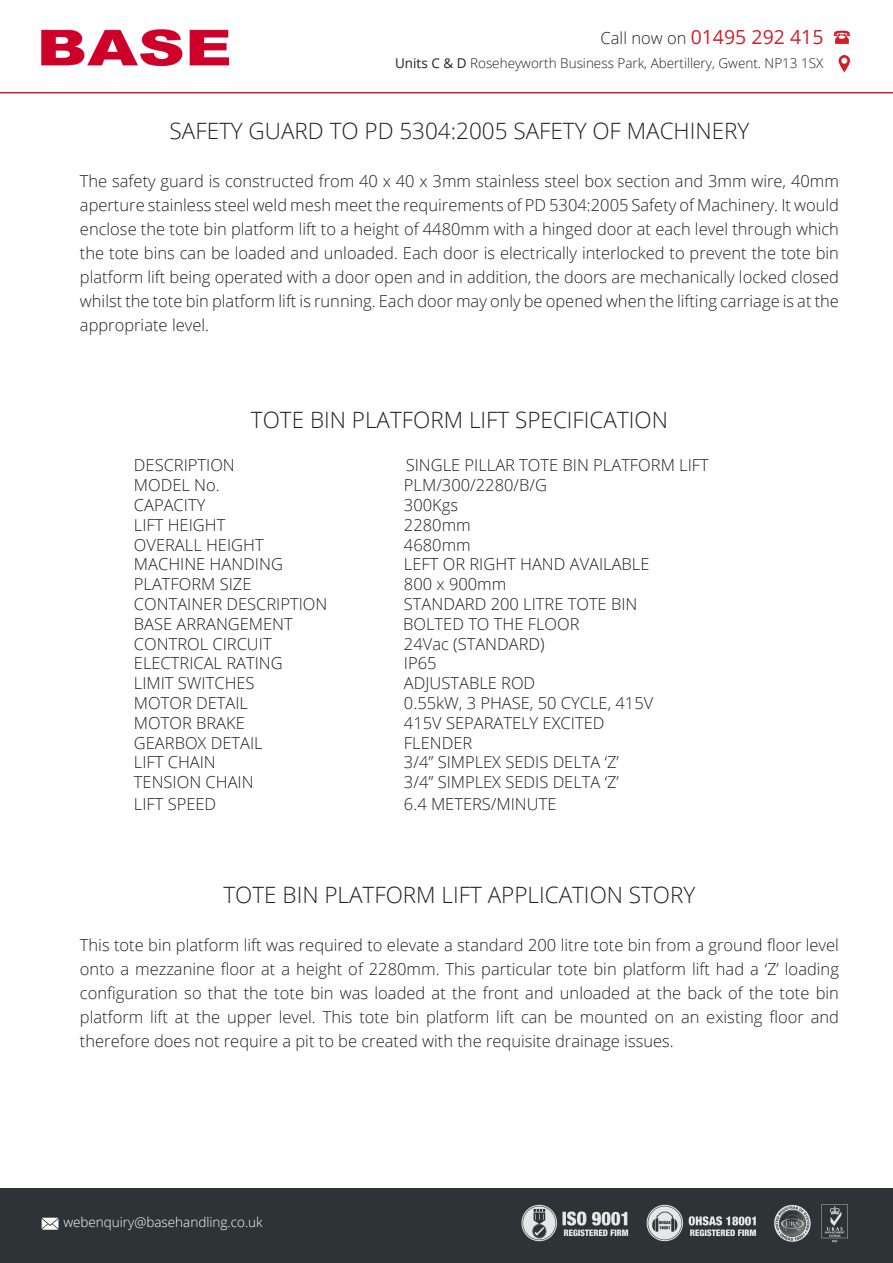
<style>
.page{position:relative;width:893px;height:1263px;background:#fff}
.page>*{position:absolute;margin:0;border:0;box-sizing:border-box;transform-origin:0 0}
.Heading_2{font:300 22.5px "Open Sans";color:#231f20}
.t1{font:19.5px "Open Sans";color:#d0202c}
.t2{font:300 16.5px/24px "Open Sans";color:#231f20;text-align:justify}
.t3{font:300 13.5px "Open Sans";color:#231f20}
.t4{font:300 13.5px "Open Sans";color:#fff}
.s1{font-weight:300;font-size:16.5px;color:#231f20}
.s2{font-weight:400}
</style>
<div class="page">
<img style="left:42px;top:29px;width:187px;height:36px">
<hr style="left:0;top:92px;width:893px;height:1px;background:#d0202c">
<div style="left:0;top:1188px;width:893px;height:75px;background:#2e3436"></div>
<img style="left:834px;top:31px;width:16px;height:13px">
<svg style="left:838px;top:55px;width:12px;height:17px"></svg>
<img style="left:774px;top:1204px;width:74px;height:39px">
<img style="left:646px;top:1204px;width:110px;height:38px">
<img style="left:521px;top:1204px;width:108px;height:38px">
<svg style="left:42px;top:1218px;width:16px;height:12px"></svg>
<p class="t1" style="left:601px;top:24px;width:224px"><span class="s1">Call now on</span> 01495 292 415</p>
<p class="t3" style="left:395px;top:54px;width:430px"><span class="s2">Units C &amp; D</span> Roseheyworth Business Park, Abertillery, Gwent. NP13 1SX</p>
<p class="Heading_2" style="left:170px;top:116px;width:581px">SAFETY GUARD TO PD 5304:2005 SAFETY OF MACHINERY</p>
<p class="t2" style="left:80px;top:168px;width:760px">The safety guard is constructed from 40 x 40 x 3mm stainless steel box section and 3mm wire, 40mm</p>
<p class="t2" style="left:80px;top:192px;width:761px">aperture stainless steel weld mesh meet the requirements of PD 5304:2005 Safety of Machinery. It would enclose the tote bin platform lift to a height of 4480mm with a hinged door at each level through which the tote bins can be loaded and unloaded. Each door is electrically interlocked to prevent the tote bin platform lift being operated with a door open and in addition, the doors are mechanically locked closed whilst the tote bin platform lift is running. Each door may only be opened when the lifting carriage is at the</p>
<p class="t2" style="left:80px;top:312px;width:131px">appropriate level.</p>
<p class="Heading_2" style="left:251px;top:404px;width:418px">TOTE BIN PLATFORM LIFT SPECIFICATION</p>
<p class="t2" style="left:134px;top:453px;width:102px">DESCRIPTION</p>
<p class="t2" style="left:406px;top:453px;width:304px">SINGLE PILLAR TOTE BIN PLATFORM LIFT</p>
<p class="t2" style="left:134px;top:473px;width:87px">MODEL No.</p>
<p class="t2" style="left:404px;top:473px;width:145px">PLM/300/2280/B/G</p>
<p class="t2" style="left:134px;top:492px;width:73px">CAPACITY</p>
<p class="t2" style="left:404px;top:492px;width:56px">300Kgs</p>
<p class="t2" style="left:134px;top:512px;width:93px">LIFT HEIGHT</p>
<p class="t2" style="left:404px;top:512px;width:68px">2280mm</p>
<p class="t2" style="left:134px;top:532px;width:131px">OVERALL HEIGHT</p>
<p class="t2" style="left:404px;top:532px;width:68px">4680mm</p>
<p class="t2" style="left:134px;top:552px;width:150px">MACHINE HANDING</p>
<p class="t2" style="left:404px;top:552px;width:247px">LEFT OR RIGHT HAND AVAILABLE</p>
<p class="t2" style="left:134px;top:572px;width:119px">PLATFORM SIZE</p>
<p class="t2" style="left:404px;top:572px;width:104px">800 x 900mm</p>
<p class="t2" style="left:134px;top:591px;width:195px">CONTAINER DESCRIPTION</p>
<p class="t2" style="left:404px;top:591px;width:235px">STANDARD 200 LITRE TOTE BIN</p>
<p class="t2" style="left:134px;top:611px;width:160px">BASE ARRANGEMENT</p>
<p class="t2" style="left:403px;top:611px;width:178px">BOLTED TO THE FLOOR</p>
<p class="t2" style="left:134px;top:631px;width:139px">CONTROL CIRCUIT</p>
<p class="t2" style="left:404px;top:631px;width:142px">24Vac (STANDARD)</p>
<p class="t2" style="left:134px;top:651px;width:150px">ELECTRICAL RATING</p>
<p class="t2" style="left:404px;top:651px;width:34px">IP65</p>
<p class="t2" style="left:134px;top:671px;width:122px">LIMIT SWITCHES</p>
<p class="t2" style="left:404px;top:671px;width:133px">ADJUSTABLE ROD</p>
<p class="t2" style="left:134px;top:690px;width:116px">MOTOR DETAIL</p>
<p class="t2" style="left:404px;top:690px;width:251px">0.55kW, 3 PHASE, 50 CYCLE, 415V</p>
<p class="t2" style="left:134px;top:710px;width:112px">MOTOR BRAKE</p>
<p class="t2" style="left:404px;top:710px;width:202px">415V SEPARATELY EXCITED</p>
<p class="t2" style="left:134px;top:730px;width:130px">GEARBOX DETAIL</p>
<p class="t2" style="left:404px;top:730px;width:70px">FLENDER</p>
<p class="t2" style="left:134px;top:750px;width:83px">LIFT CHAIN</p>
<p class="t2" style="left:404px;top:750px;width:217px">3/4” SIMPLEX SEDIS DELTA ‘Z’</p>
<p class="t2" style="left:134px;top:770px;width:121px">TENSION CHAIN</p>
<p class="t2" style="left:404px;top:770px;width:217px">3/4” SIMPLEX SEDIS DELTA ‘Z’</p>
<p class="t2" style="left:134px;top:791px;width:84px">LIFT SPEED</p>
<p class="t2" style="left:404px;top:791px;width:154px">6.4 METERS/MINUTE</p>
<p class="Heading_2" style="left:223px;top:880px;width:473px">TOTE BIN PLATFORM LIFT APPLICATION STORY</p>
<p class="t2" style="left:80px;top:932px;width:760px">This tote bin platform lift was required to elevate a standard 200 litre tote bin from a ground floor level onto a mezzanine floor at a height of 2280mm. This particular tote bin platform lift had a ‘Z’ loading</p>
<p class="t2" style="left:80px;top:980px;width:760px">configuration so that the tote bin was loaded at the front and unloaded at the back of the tote bin</p>
<p class="t2" style="left:80px;top:1004px;width:760px">platform lift at the upper level. This tote bin platform lift can be mounted on an existing floor and</p>
<p class="t2" style="left:80px;top:1028px;width:595px">therefore does not require a pit to be created with the requisite drainage issues.</p>
<p class="t4" style="left:63px;top:1213px;width:201px">webenquiry@basehandling.co.uk</p>
</div>
